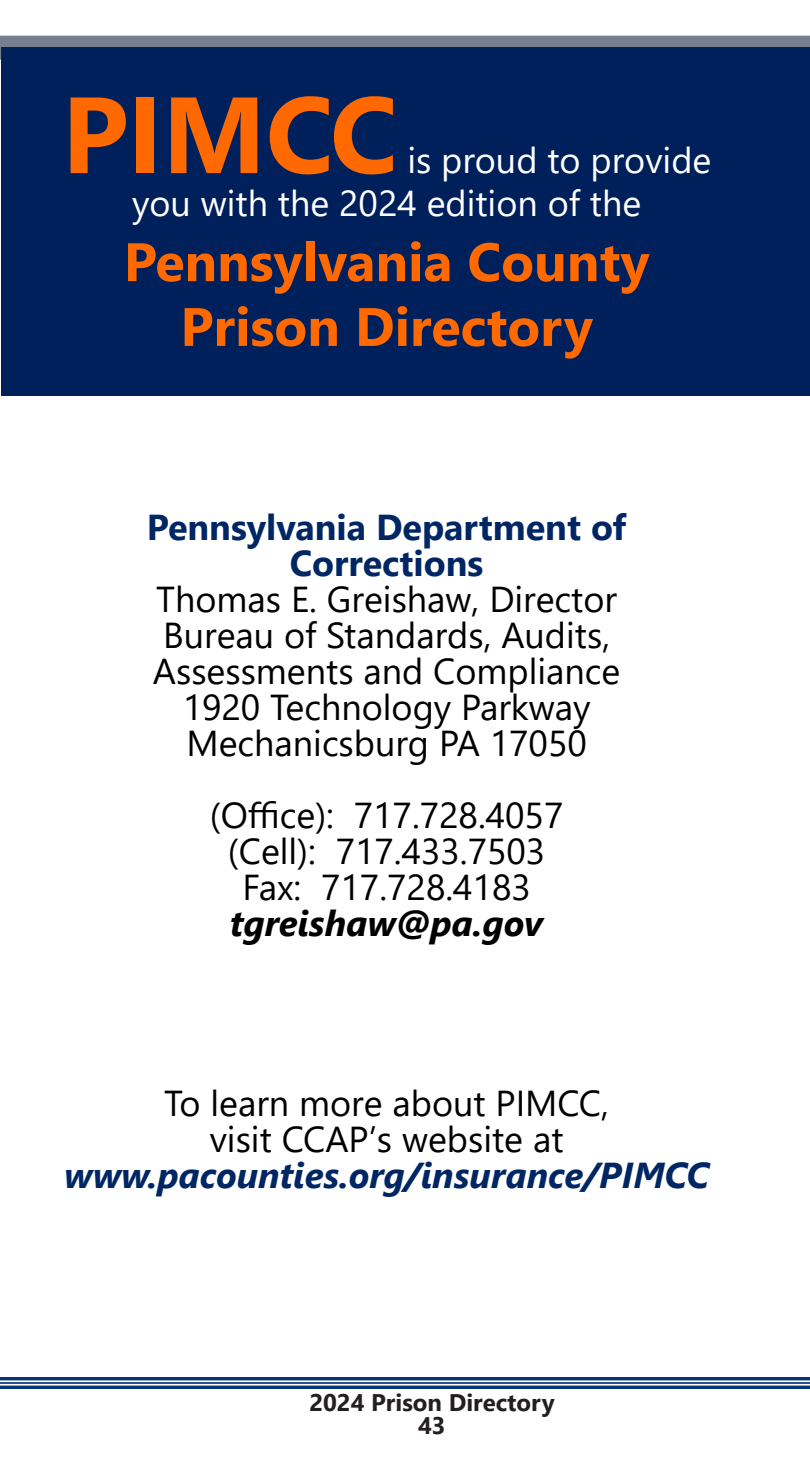
<style>
.page{position:relative;width:810px;height:1458px;background:#fff}
.page>*{position:absolute;margin:0;border:0;box-sizing:border-box;transform-origin:0 0}
.t1{font:700 108px "Segoe UI";color:#ff6900}
.t2{font:700 54px "Segoe UI";color:#ff6900}
.t3{font:36px "Segoe UI";color:#000}
.t4{font:36px/43.2px "Segoe UI";color:#fff}
.t5{font:700 36px/36px "Segoe UI";color:#002664;text-align:center}
.t6{font:italic 700 36px "Segoe UI";color:#002664}
.t7{font:italic 700 36px "Segoe UI";color:#000}
.t8{font:700 24px/23.1px "Segoe UI";color:#231f20;text-align:center}
</style>
<div class="page">
<div style="left:0;top:36px;width:810px;height:24px;background:#74808d"></div>
<hr style="left:0;top:1377px;width:810px;height:3px;background:#08347b">
<hr style="left:0;top:1382px;width:810px;height:2px;background:#08347b">
<hr style="left:0;top:1386px;width:810px;height:3px;background:#08347b">
<div style="left:1px;top:48px;width:809px;height:348px;background:#00205b"></div>
<p class="t1" style="left:62px;top:33px;width:337px">PIMCC</p>
<p class="t4" style="left:132px;top:136px;width:581px;text-indent:275px">is proud to provide you with the 2024 edition of the</p>
<p class="t2" style="left:124px;top:211px;width:527px">Pennsylvania County</p>
<p class="t2" style="left:180px;top:276px;width:414px">Prison Directory</p>
<p class="t5" style="left:147px;top:506px;width:481px">Pennsylvania Department of<br>Corrections</p>
<p class="t3" style="left:156px;top:565px;width:462px">Thomas E. Greishaw, Director</p>
<p class="t3" style="left:163px;top:601px;width:448px">Bureau of Standards, Audits,</p>
<p class="t3" style="left:153px;top:637px;width:469px">Assessments and Compliance</p>
<p class="t3" style="left:183px;top:673px;width:409px">1920 Technology Parkway</p>
<p class="t3" style="left:186px;top:709px;width:402px">Mechanicsburg PA 17050</p>
<p class="t3" style="left:210px;top:781px;width:355px">(Office): 717.728.4057</p>
<p class="t3" style="left:228px;top:817px;width:319px">(Cell): 717.433.7503</p>
<p class="t3" style="left:242px;top:853px;width:290px">Fax: 717.728.4183</p>
<p class="t7" style="left:230px;top:889px;width:314px">tgreishaw@pa.gov</p>
<p class="t3" style="left:164px;top:1069px;width:446px">To learn more about PIMCC,</p>
<p class="t3" style="left:210px;top:1105px;width:355px">visit CCAP’s website at</p>
<p class="t6" style="left:64px;top:1141px;width:647px">www.pacounties.org/insurance/PIMCC</p>
<p class="t8" style="left:309px;top:1389px;width:247px">2024 Prison Directory<br>43</p>
</div>
